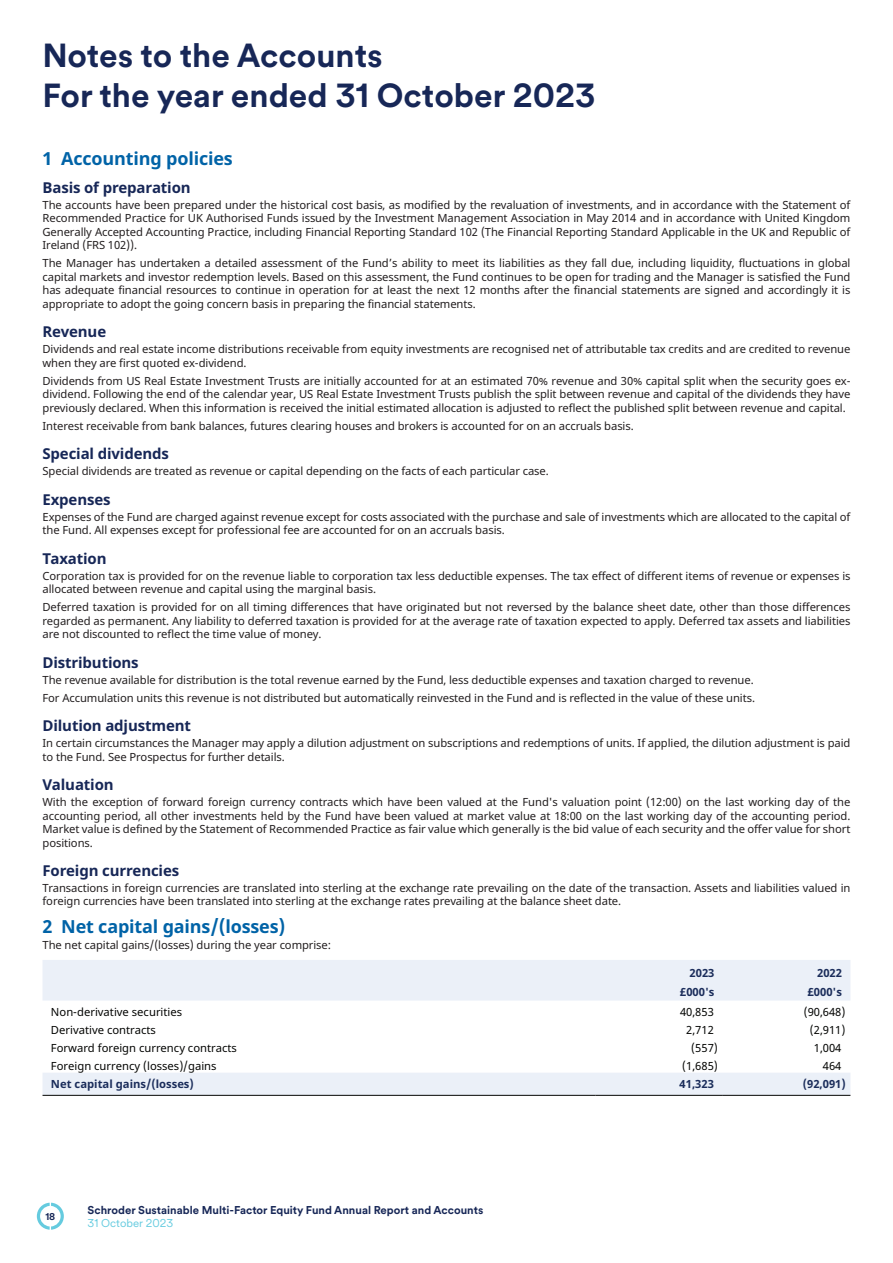
<style>
.page{position:relative;width:893px;height:1263px;background:#fff}
.page>*{position:absolute;margin:0;border:0;box-sizing:border-box;transform-origin:0 0}
.t1{font:700 33px/39.6px "Schroders Circular";color:#172757}
.t2{font:700 18px "Noto Sans";letter-spacing:-.01em;color:#0163a7}
.t3{font:700 15px "Noto Sans";letter-spacing:-.01em;color:#172757}
.t4{font:11.25px/13.5px "Noto Sans";letter-spacing:-.01em;color:#231f20}
.t5{font:11.25px "Noto Sans";color:#040503}
.t6{font:700 11.25px "Schroders Circular";color:#172757}
.t7{font:700 11.25px "Noto Sans";color:#1b2d5b}
.t8{font:11.25px "Schroders Circular";color:#65cbdf}
.t9{font:700 9.75px "Schroders Circular";color:#172757}
</style>
<div class="page">
<svg style="left:37px;top:1203px;width:27px;height:26px"></svg>
<svg style="left:43px;top:960px;width:807px;height:135px"></svg>
<hr style="left:43px;top:1095px;width:552px;height:1px;background:#040503">
<hr style="left:595px;top:1095px;width:128px;height:1px;background:#040503">
<hr style="left:723px;top:1095px;width:127px;height:1px;background:#040503">
<h1 class="t1" style="left:43px;top:35px;width:554px">Notes to the Accounts<br>For the year ended 31 October 2023</h1>
<h2 class="t2" style="left:43px;top:146px;width:192px">1 Accounting policies</h2>
<h3 class="t3" style="left:43px;top:177px;width:150px">Basis of preparation</h3>
<p class="t4" style="left:43px;top:198px;width:809px;text-align:justify">The accounts have been prepared under the historical cost basis, as modified by the revaluation of investments, and in accordance with the Statement of Recommended Practice for UK Authorised Funds issued by the Investment Management Association in May 2014 and in accordance with United Kingdom Generally Accepted Accounting Practice, including Financial Reporting Standard 102 (The Financial Reporting Standard Applicable in the UK and Republic of Ireland (FRS 102)).</p>
<p class="t4" style="left:43px;top:257px;width:809px;text-align:justify">The Manager has undertaken a detailed assessment of the Fund’s ability to meet its liabilities as they fall due, including liquidity, fluctuations in global capital markets and investor redemption levels. Based on this assessment, the Fund continues to be open for trading and the Manager is satisfied the Fund has adequate financial resources to continue in operation for at least the next 12 months after the financial statements are signed and accordingly it is appropriate to adopt the going concern basis in preparing the financial statements.</p>
<h3 class="t3" style="left:43px;top:321px;width:65px">Revenue</h3>
<p class="t4" style="left:43px;top:343px;width:809px">Dividends and real estate income distributions receivable from equity investments are recognised net of attributable tax credits and are credited to revenue when they are first quoted ex-dividend.</p>
<p class="t4" style="left:43px;top:374px;width:809px;text-align:justify">Dividends from US Real Estate Investment Trusts are initially accounted for at an estimated 70% revenue and 30% capital split when the security goes ex&shy;dividend. Following the end of the calendar year, US Real Estate Investment Trusts publish the split between revenue and capital of the dividends they have previously declared. When this information is received the initial estimated allocation is adjusted to reflect the published split between revenue and capital.</p>
<p class="t4" style="left:43px;top:419px;width:593px">Interest receivable from bank balances, futures clearing houses and brokers is accounted for on an accruals basis.</p>
<h3 class="t3" style="left:43px;top:443px;width:128px">Special dividends</h3>
<p class="t4" style="left:43px;top:465px;width:508px">Special dividends are treated as revenue or capital depending on the facts of each particular case.</p>
<h3 class="t3" style="left:43px;top:489px;width:70px">Expenses</h3>
<p class="t4" style="left:43px;top:510px;width:809px">Expenses of the Fund are charged against revenue except for costs associated with the purchase and sale of investments which are allocated to the capital of the Fund. All expenses except for professional fee are accounted for on an accruals basis.</p>
<h3 class="t3" style="left:43px;top:547px;width:66px">Taxation</h3>
<p class="t4" style="left:43px;top:569px;width:809px">Corporation tax is provided for on the revenue liable to corporation tax less deductible expenses. The tax effect of different items of revenue or expenses is allocated between revenue and capital using the marginal basis.</p>
<p class="t4" style="left:43px;top:601px;width:809px;text-align:justify">Deferred taxation is provided for on all timing differences that have originated but not reversed by the balance sheet date, other than those differences regarded as permanent. Any liability to deferred taxation is provided for at the average rate of taxation expected to apply. Deferred tax assets and liabilities are not discounted to reflect the time value of money.</p>
<h3 class="t3" style="left:43px;top:651px;width:98px">Distributions</h3>
<p class="t4" style="left:43px;top:671px;width:714px;line-height:18.1px">The revenue available for distribution is the total revenue earned by the Fund, less deductible expenses and taxation charged to revenue.<br>For Accumulation units this revenue is not distributed but automatically reinvested in the Fund and is reflected in the value of these units.</p>
<h3 class="t3" style="left:43px;top:715px;width:150px">Dilution adjustment</h3>
<p class="t4" style="left:43px;top:737px;width:809px">In certain circumstances the Manager may apply a dilution adjustment on subscriptions and redemptions of units. If applied, the dilution adjustment is paid to the Fund. See Prospectus for further details.</p>
<h3 class="t3" style="left:43px;top:774px;width:73px">Valuation</h3>
<p class="t4" style="left:43px;top:795px;width:809px;text-align:justify">With the exception of forward foreign currency contracts which have been valued at the Fund's valuation point (12:00) on the last working day of the accounting period, all other investments held by the Fund have been valued at market value at 18:00 on the last working day of the accounting period.<br>Market value is defined by the Statement of Recommended Practice as fair value which generally is the bid value of each security and the offer value for short positions.</p>
<h3 class="t3" style="left:43px;top:860px;width:138px">Foreign currencies</h3>
<p class="t4" style="left:43px;top:881px;width:809px">Transactions in foreign currencies are translated into sterling at the exchange rate prevailing on the date of the transaction. Assets and liabilities valued in foreign currencies have been translated into sterling at the exchange rates prevailing at the balance sheet date.</p>
<h2 class="t2" style="left:43px;top:914px;width:244px">2 Net capital gains/(losses)</h2>
<p class="t4" style="left:43px;top:939px;width:290px">The net capital gains/(losses) during the year comprise:</p>
<p class="t7" style="left:690px;top:965px;width:26px">2023</p>
<p class="t7" style="left:817px;top:965px;width:26px">2022</p>
<p class="t7" style="left:680px;top:984px;width:36px">£000's</p>
<p class="t7" style="left:807px;top:984px;width:36px">£000's</p>
<p class="t5" style="left:51px;top:1004px;width:133px">Non-derivative securities</p>
<p class="t5" style="left:680px;top:1004px;width:35px">40,853</p>
<p class="t5" style="left:804px;top:1004px;width:43px">(90,648)</p>
<p class="t5" style="left:51px;top:1022px;width:106px">Derivative contracts</p>
<p class="t5" style="left:686px;top:1022px;width:29px">2,712</p>
<p class="t5" style="left:810px;top:1022px;width:37px">(2,911)</p>
<p class="t5" style="left:51px;top:1040px;width:187px">Forward foreign currency contracts</p>
<p class="t5" style="left:691px;top:1040px;width:28px">(557)</p>
<p class="t5" style="left:814px;top:1040px;width:29px">1,004</p>
<p class="t5" style="left:51px;top:1058px;width:167px">Foreign currency (losses)/gains</p>
<p class="t5" style="left:682px;top:1058px;width:37px">(1,685)</p>
<p class="t5" style="left:823px;top:1058px;width:20px">464</p>
<p class="t7" style="left:51px;top:1076px;width:144px">Net capital gains/(losses)</p>
<p class="t7" style="left:680px;top:1076px;width:36px">41,323</p>
<p class="t7" style="left:803px;top:1076px;width:44px">(92,091)</p>
<p class="t9" style="left:45px;top:1209px;width:11px">18</p>
<p class="t6" style="left:88px;top:1202px;width:397px">Schroder Sustainable Multi-Factor Equity Fund Annual Report and Accounts</p>
<p class="t8" style="left:88px;top:1215px;width:87px">31 October 2023</p>
</div>
